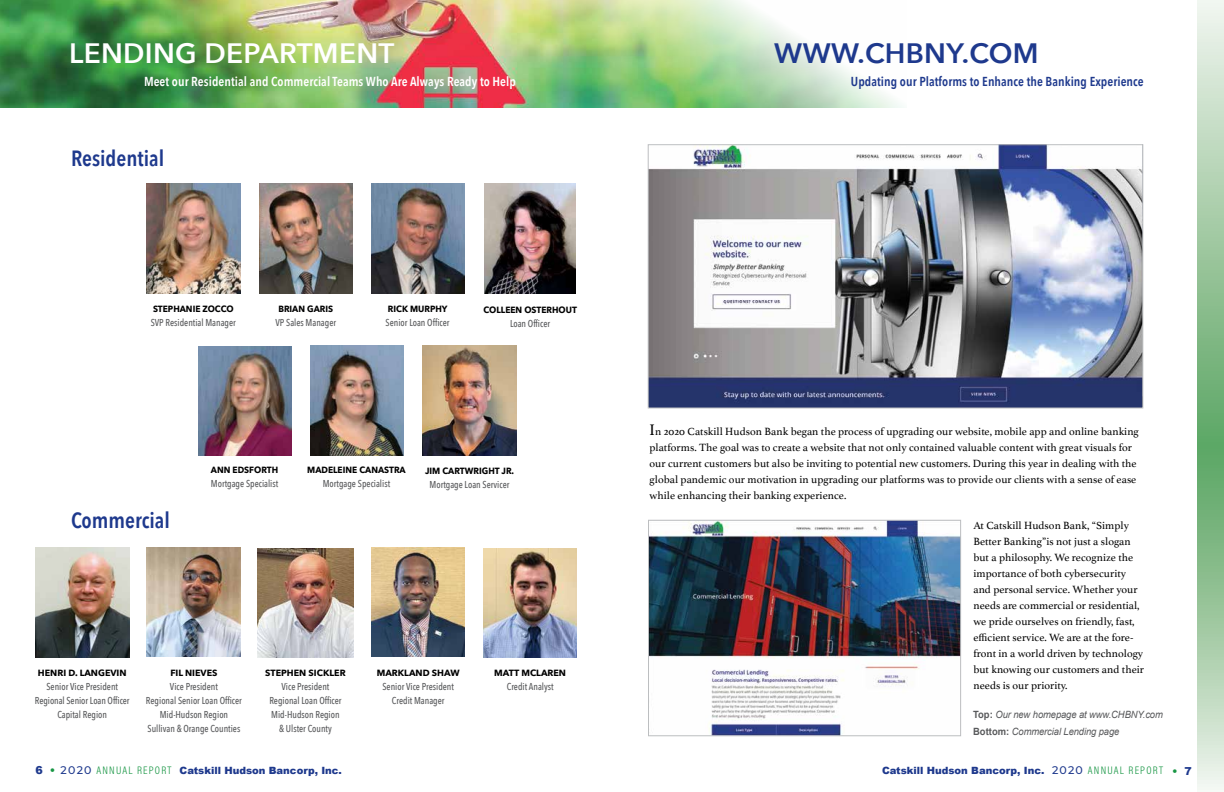
<style>
.page{position:relative;width:1224px;height:792px;background:#fff}
.page>*{position:absolute;margin:0;border:0;box-sizing:border-box;transform-origin:0 0}
.t1{font:600 28px "Avenir Next";letter-spacing:.01em;color:#fff}
.t2{font:600 28px "Avenir Next";letter-spacing:.01em;color:#1e398d}
.t3{font:600 22px "Avenir Next Condensed";color:#1e398d}
.t4{font:600 13px "Avenir Next Condensed";letter-spacing:.005em;color:#fff}
.t5{font:600 13px "Avenir Next Condensed";letter-spacing:.005em;color:#1e398d}
.t6{font:11px/16px "Athelas";letter-spacing:.005em;color:#000}
.t7{font:900 11px "Arial";color:#1e398d}
.t8{font:900 11px "Arial";color:#189644}
.t9{font:500 10px/14px "Avenir Next Condensed";color:#58595b;text-align:center;scale:.94 1}
.t10{font:900 10px "Arial";color:#1e398d}
.t11{font:italic 10px/17.2px "Arial";letter-spacing:-.01em;color:#58595b;scale:.94 1}
.t12{font:700 9px "Avenir Next";color:#000;scale:.94 1}
.t13{font:700 9px "Avenir Next";color:#000}
.s1{font-size:16px}
.s2{font-weight:700;font-style:normal}
.s3{font-family:"Montserrat";font-weight:500;font-size:11px}
.s4{font-family:"Acumin Pro Cond";font-weight:300;font-size:11px;color:#189644}
.s5{color:#189644}
.s6{color:#1e398d}
</style>
<div class="page">
<img style="left:0;top:0;width:903px;height:108px">
<img style="left:35px;top:547px;width:94px;height:110px">
<img style="left:258px;top:549px;width:95px;height:109px">
<img style="left:147px;top:548px;width:93px;height:109px">
<img style="left:371px;top:547px;width:94px;height:110px">
<img style="left:483px;top:549px;width:93px;height:109px">
<img style="left:371px;top:184px;width:94px;height:109px">
<img style="left:310px;top:346px;width:94px;height:109px">
<img style="left:259px;top:184px;width:94px;height:109px">
<img style="left:147px;top:184px;width:93px;height:109px">
<img style="left:198px;top:346px;width:94px;height:110px">
<img style="left:484px;top:184px;width:92px;height:109px">
<img style="left:423px;top:346px;width:93px;height:110px">
<img style="left:650px;top:146px;width:491px;height:260px">
<div style="left:648px;top:144px;width:495px;height:264px;border:1px solid #bcbec0"></div>
<svg style="left:1197px;top:0;width:27px;height:790px;background:#a3cba6"></svg>
<img style="left:650px;top:522px;width:309px;height:212px">
<div style="left:648px;top:520px;width:313px;height:216px;border:1px solid #bcbec0"></div>
<h1 class="t1" style="left:69px;top:29px;width:327px">LENDING DEPARTMENT</h1>
<p class="t4" style="left:144px;top:70px;width:373px">Meet our Residential and Commercial Teams Who Are Always Ready to Help</p>
<h2 class="t3" style="left:71px;top:140px;width:95px">Residential</h2>
<p class="t12" style="left:153px;top:301px;width:87px">STEPHANIE ZOCCO</p>
<p class="t9" style="left:151px;top:316px;width:92px">SVP Residential Manager</p>
<p class="t12" style="left:278px;top:301px;width:60px">BRIAN GARIS</p>
<p class="t9" style="left:275px;top:316px;width:66px">VP Sales Manager</p>
<p class="t12" style="left:388px;top:301px;width:65px">RICK MURPHY</p>
<p class="t9" style="left:386px;top:316px;width:70px">Senior Loan Officer</p>
<p class="t12" style="left:483px;top:302px;width:101px">COLLEEN OSTERHOUT</p>
<p class="t9" style="left:510px;top:316px;width:44px">Loan Officer</p>
<h2 class="t3" style="left:71px;top:501px;width:100px">Commercial</h2>
<p class="t12" style="left:211px;top:462px;width:73px">ANN EDSFORTH</p>
<p class="t9" style="left:211px;top:477px;width:73px">Mortgage Specialist</p>
<p class="t12" style="left:307px;top:462px;width:106px">MADELEINE CANASTRA</p>
<p class="t9" style="left:323px;top:477px;width:73px">Mortgage Specialist</p>
<p class="t12" style="left:425px;top:463px;width:96px">JIM CARTWRIGHT JR.</p>
<p class="t9" style="left:430px;top:477px;width:87px">Mortgage Loan Servicer</p>
<p class="t13" style="left:38px;top:665px;width:90px">HENRI D. LANGEVIN</p>
<p class="t9" style="left:35px;top:679px;width:102px">Senior Vice President<br>Regional Senior Loan Officer<br>Capital Region</p>
<p class="t13" style="left:170px;top:665px;width:49px">FIL NIEVES</p>
<p class="t9" style="left:146px;top:679px;width:104px">Vice President<br>Regional Senior Loan Officer<br>Mid-Hudson Region<br>Sullivan &amp; Orange Counties</p>
<p class="t13" style="left:265px;top:665px;width:82px">STEPHEN SICKLER</p>
<p class="t9" style="left:269px;top:679px;width:78px">Vice President<br>Regional Loan Officer<br>Mid-Hudson Region &amp; Ulster County</p>
<p class="t13" style="left:377px;top:665px;width:85px">MARKLAND SHAW</p>
<p class="t9" style="left:382px;top:680px;width:78px">Senior Vice President<br>Credit Manager</p>
<p class="t13" style="left:494px;top:665px;width:73px">MATT MCLAREN</p>
<p class="t9" style="left:507px;top:679px;width:51px">Credit Analyst</p>
<h1 class="t2" style="left:774px;top:30px;width:266px">WWW.CHBNY.COM</h1>
<p class="t5" style="left:851px;top:70px;width:294px">Updating our Platforms to Enhance the Banking Experience</p>
<p class="t6" style="left:650px;top:423px;width:491px"><span class="s1">I</span>n 2020 Catskill Hudson Bank began the process of upgrading our website, mobile app and online banking platforms. The goal was to create a website that not only contained valuable content with great visuals for our current customers but also be inviting to potential new customers. During this year in dealing with the global pandemic our motivation in upgrading our platforms was to provide our clients with a sense of ease while enhancing their banking experience.</p>
<p class="t6" style="left:973px;top:517px;width:172px">At Catskill Hudson Bank, “Simply Better Banking”is not just a slogan but a philosophy. We recognize the importance of both cybersecurity and personal service. Whether your needs are commercial or residential, we pride ourselves on friendly, fast, efficient service. We are at the fore&shy;front in a world driven by technology but knowing our customers and their needs is our priority.</p>
<p class="t11" style="left:973px;top:706px;width:203px"><span class="s2">Top:</span> Our new homepage at www.CHBNY.com<br><span class="s2">Bottom:</span> Commercial Lending page</p>
<p class="t10" style="left:61px;top:763px;width:283px"><span class="s3">2020</span> <span class="s4">ANNUAL REPORT</span> Catskill Hudson Bancorp, Inc.</p>
<p class="t10" style="left:882px;top:763px;width:282px">Catskill Hudson Bancorp, Inc. <span class="s3">2020</span> <span class="s4">ANNUAL REPORT</span></p>
<p class="t7" style="left:36px;top:762px;width:21px">6 <span class="s5">•</span></p>
<p class="t8" style="left:1172px;top:763px;width:21px">• <span class="s6">7</span></p>
</div>
